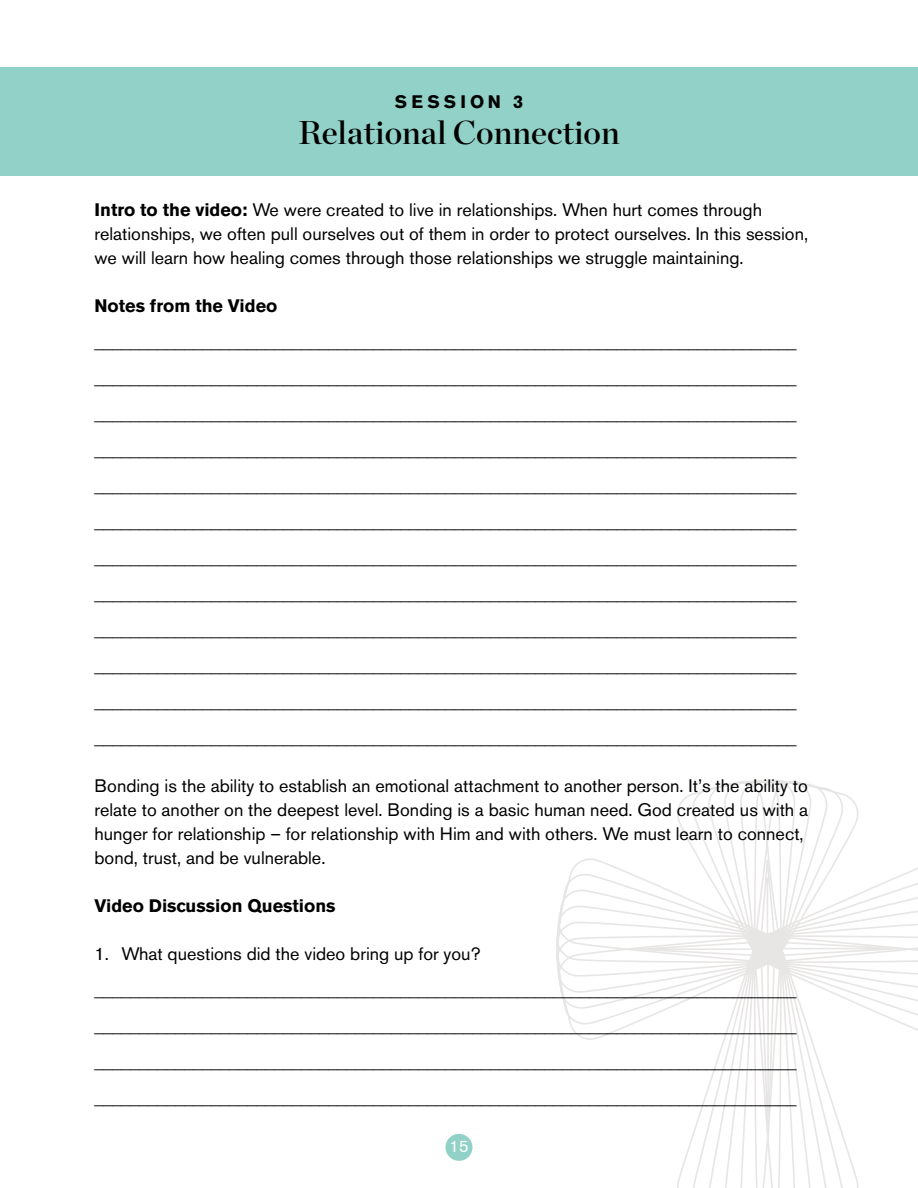
<style>
.page{position:relative;width:918px;height:1188px;background:#fff}
.page>*{position:absolute;margin:0;border:0;box-sizing:border-box;transform-origin:0 0}
.t1{font:33px "Chronicle Display Semi";color:#000}
.t2{font:18px/36px "Akzidenz Grotesk BE";color:#000}
.t3{font:700 18px "Akzidenz Grotesk BE";color:#000}
.t4{font:700 18px "Akzidenz Grotesk BE";letter-spacing:.23em;color:#000}
.t5{font:16.5px "Akzidenz Grotesk BE";color:#fff}
.s1{font-weight:700}
</style>
<div class="page">
<svg style="left:677px;top:780px;width:182px;height:408px"></svg>
<svg style="left:556px;top:858px;width:51px;height:182px"></svg>
<svg style="left:607px;top:841px;width:311px;height:344px"></svg>
<div style="left:753px;top:933px;width:29px;height:31px;background:#e8e6e5"></div>
<div style="left:446px;top:1134px;width:26px;height:27px;background:#91d1c7;border-radius:50%"></div>
<div style="left:0;top:67px;width:918px;height:109px;background:#91d1c7"></div>
<p class="t4" style="left:395px;top:91px;width:130px">SESSION 3</p>
<h1 class="t1" style="left:298px;top:107px;width:323px">Relational Connection</h1>
<p class="t2" style="left:94px;top:198px;width:715px;line-height:24px"><span class="s1">Intro to the video:</span> We were created to live in relationships. When hurt comes through relationships, we often pull ourselves out of them in order to protect ourselves. In this session, we will learn how healing comes through those relationships we struggle maintaining.</p>
<p class="t3" style="left:94px;top:295px;width:185px">Notes from the Video</p>
<p class="t2" style="left:94px;top:324px;width:703px;text-align:justify">______________________________________________________________________________ ______________________________________________________________________________ ______________________________________________________________________________ ______________________________________________________________________________ ______________________________________________________________________________ ______________________________________________________________________________ ______________________________________________________________________________ ______________________________________________________________________________ ______________________________________________________________________________ ______________________________________________________________________________ ______________________________________________________________________________ ______________________________________________________________________________</p>
<p class="t2" style="left:94px;top:774px;width:715px;line-height:24px">Bonding is the ability to establish an emotional attachment to another person. It’s the ability to relate to another on the deepest level. Bonding is a basic human need. God created us with a hunger for relationship – for relationship with Him and with others. We must learn to connect, bond, trust, and be vulnerable.</p>
<p class="t3" style="left:94px;top:895px;width:243px">Video Discussion Questions</p>
<p class="t2" style="left:94px;top:936px;width:703px">1. What questions did the video bring up for you? ______________________________________________________________________________ ______________________________________________________________________________ ______________________________________________________________________________ ______________________________________________________________________________</p>
<p class="t5" style="left:449px;top:1137px;width:21px">15</p>
</div>
